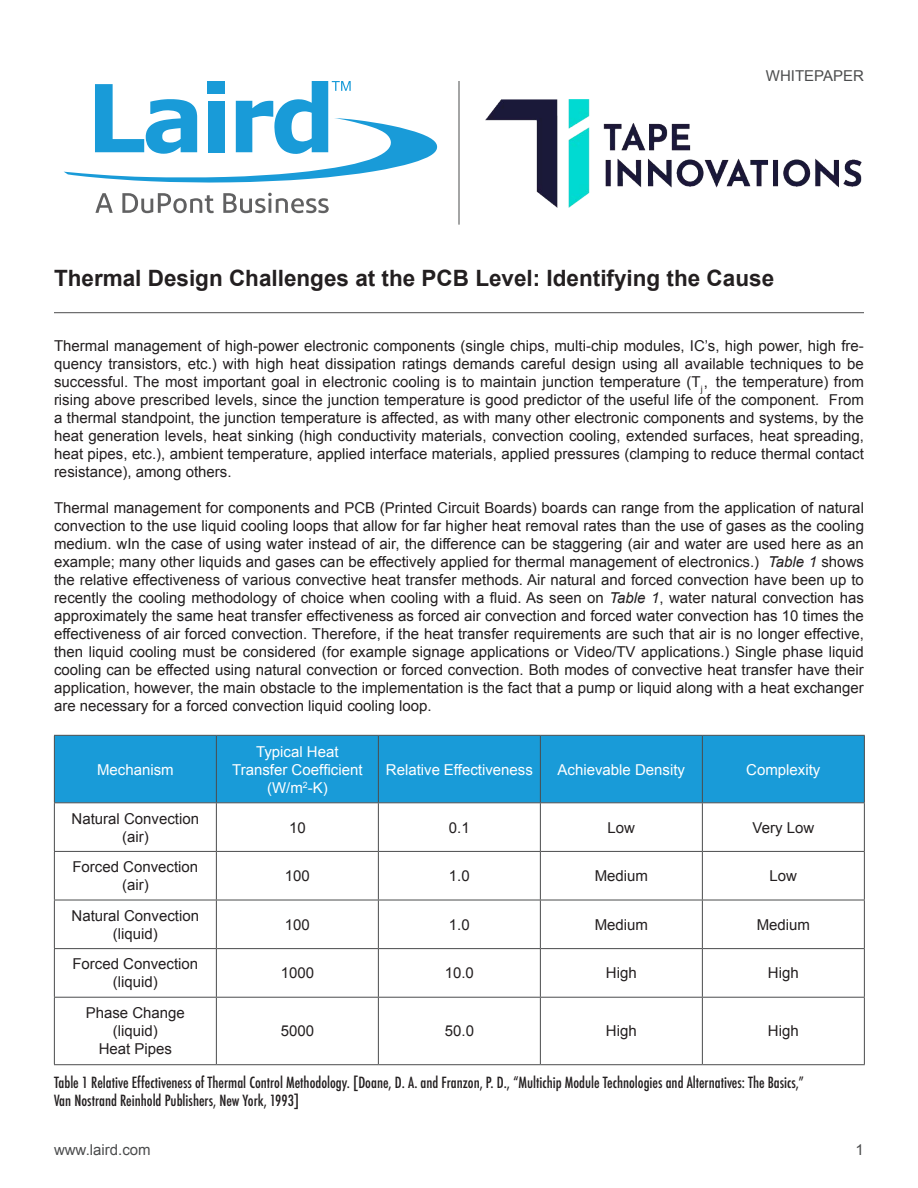
<style>
.page{position:relative;width:918px;height:1188px;background:#fff}
.page>*{position:absolute;margin:0;border:0;box-sizing:border-box;transform-origin:0 0}
.t1{font:700 22.5px "Arial";color:#231f20}
.t2{font:15px/18px "Arial";color:#231f20;text-align:center}
.t3{font:500 condensed 15px "Futura";color:#231f20}
.t4{font:15px/18px "Arial";color:#fff;text-align:center}
.t5{font:15px "Arial";color:#4b4c4d}
.s1{font-style:italic}
</style>
<div class="page">
<hr style="left:54px;top:312px;width:810px;height:1px;background:#4b4c4d">
<svg style="left:64px;top:81px;width:374px;height:102px"></svg>
<svg style="left:95px;top:193px;width:18px;height:20px"></svg>
<svg style="left:122px;top:193px;width:92px;height:20px"></svg>
<svg style="left:223px;top:193px;width:106px;height:20px"></svg>
<div style="left:55px;top:736px;width:809px;height:66px;background:#199bd8"></div>
<svg style="left:55px;top:803px;width:809px;height:261px"></svg>
<hr style="left:54px;top:736px;width:1px;height:66px;background:#4b4c4d">
<hr style="left:54px;top:735px;width:162px;height:1px;background:#4b4c4d">
<hr style="left:378px;top:735px;width:162px;height:1px;background:#4b4c4d">
<hr style="left:216px;top:735px;width:162px;height:1px;background:#4b4c4d">
<hr style="left:540px;top:735px;width:162px;height:1px;background:#4b4c4d">
<hr style="left:864px;top:736px;width:1px;height:66px;background:#4b4c4d">
<hr style="left:702px;top:735px;width:163px;height:1px;background:#4b4c4d">
<hr style="left:378px;top:1064px;width:162px;height:1px;background:#4b4c4d">
<hr style="left:54px;top:803px;width:1px;height:48px;background:#4b4c4d">
<hr style="left:864px;top:803px;width:1px;height:48px;background:#4b4c4d">
<hr style="left:54px;top:852px;width:1px;height:48px;background:#4b4c4d">
<hr style="left:864px;top:852px;width:1px;height:48px;background:#4b4c4d">
<hr style="left:54px;top:900px;width:1px;height:48px;background:#4b4c4d">
<hr style="left:864px;top:900px;width:1px;height:48px;background:#4b4c4d">
<hr style="left:54px;top:949px;width:1px;height:48px;background:#4b4c4d">
<hr style="left:864px;top:949px;width:1px;height:48px;background:#4b4c4d">
<hr style="left:54px;top:998px;width:1px;height:66px;background:#4b4c4d">
<hr style="left:54px;top:1064px;width:162px;height:1px;background:#4b4c4d">
<hr style="left:216px;top:1064px;width:162px;height:1px;background:#4b4c4d">
<hr style="left:540px;top:1064px;width:162px;height:1px;background:#4b4c4d">
<hr style="left:864px;top:998px;width:1px;height:66px;background:#4b4c4d">
<hr style="left:702px;top:1064px;width:163px;height:1px;background:#4b4c4d">
<hr style="left:216px;top:736px;width:1px;height:66px;background:#4b4c4d">
<hr style="left:378px;top:736px;width:1px;height:66px;background:#4b4c4d">
<hr style="left:540px;top:736px;width:1px;height:66px;background:#4b4c4d">
<hr style="left:702px;top:736px;width:1px;height:66px;background:#4b4c4d">
<hr style="left:54px;top:802px;width:162px;height:1px;background:#4b4c4d">
<hr style="left:216px;top:802px;width:162px;height:1px;background:#4b4c4d">
<hr style="left:216px;top:803px;width:1px;height:48px;background:#4b4c4d">
<hr style="left:378px;top:802px;width:162px;height:1px;background:#4b4c4d">
<hr style="left:378px;top:803px;width:1px;height:48px;background:#4b4c4d">
<hr style="left:540px;top:802px;width:162px;height:1px;background:#4b4c4d">
<hr style="left:540px;top:803px;width:1px;height:48px;background:#4b4c4d">
<hr style="left:702px;top:802px;width:163px;height:1px;background:#4b4c4d">
<hr style="left:702px;top:803px;width:1px;height:48px;background:#4b4c4d">
<hr style="left:54px;top:851px;width:162px;height:1px;background:#4b4c4d">
<hr style="left:216px;top:851px;width:162px;height:1px;background:#4b4c4d">
<hr style="left:216px;top:852px;width:1px;height:48px;background:#4b4c4d">
<hr style="left:378px;top:851px;width:162px;height:1px;background:#4b4c4d">
<hr style="left:378px;top:852px;width:1px;height:48px;background:#4b4c4d">
<hr style="left:540px;top:851px;width:162px;height:1px;background:#4b4c4d">
<hr style="left:540px;top:852px;width:1px;height:48px;background:#4b4c4d">
<hr style="left:702px;top:851px;width:163px;height:1px;background:#4b4c4d">
<hr style="left:702px;top:852px;width:1px;height:48px;background:#4b4c4d">
<hr style="left:54px;top:900px;width:162px;height:1px;background:#4b4c4d">
<hr style="left:216px;top:900px;width:162px;height:1px;background:#4b4c4d">
<hr style="left:216px;top:900px;width:1px;height:48px;background:#4b4c4d">
<hr style="left:378px;top:900px;width:162px;height:1px;background:#4b4c4d">
<hr style="left:378px;top:900px;width:1px;height:48px;background:#4b4c4d">
<hr style="left:540px;top:900px;width:162px;height:1px;background:#4b4c4d">
<hr style="left:540px;top:900px;width:1px;height:48px;background:#4b4c4d">
<hr style="left:702px;top:900px;width:163px;height:1px;background:#4b4c4d">
<hr style="left:702px;top:900px;width:1px;height:48px;background:#4b4c4d">
<hr style="left:54px;top:948px;width:162px;height:1px;background:#4b4c4d">
<hr style="left:216px;top:948px;width:162px;height:1px;background:#4b4c4d">
<hr style="left:216px;top:949px;width:1px;height:48px;background:#4b4c4d">
<hr style="left:378px;top:948px;width:162px;height:1px;background:#4b4c4d">
<hr style="left:378px;top:949px;width:1px;height:48px;background:#4b4c4d">
<hr style="left:540px;top:948px;width:162px;height:1px;background:#4b4c4d">
<hr style="left:540px;top:949px;width:1px;height:48px;background:#4b4c4d">
<hr style="left:702px;top:948px;width:163px;height:1px;background:#4b4c4d">
<hr style="left:702px;top:949px;width:1px;height:48px;background:#4b4c4d">
<hr style="left:54px;top:997px;width:162px;height:1px;background:#4b4c4d">
<hr style="left:216px;top:997px;width:162px;height:1px;background:#4b4c4d">
<hr style="left:216px;top:998px;width:1px;height:66px;background:#4b4c4d">
<hr style="left:378px;top:997px;width:162px;height:1px;background:#4b4c4d">
<hr style="left:378px;top:998px;width:1px;height:66px;background:#4b4c4d">
<hr style="left:540px;top:997px;width:162px;height:1px;background:#4b4c4d">
<hr style="left:540px;top:998px;width:1px;height:66px;background:#4b4c4d">
<hr style="left:702px;top:997px;width:163px;height:1px;background:#4b4c4d">
<hr style="left:702px;top:998px;width:1px;height:66px;background:#4b4c4d">
<hr style="left:459px;top:81px;width:1px;height:144px;background:#4b4c4d">
<img style="left:486px;top:99px;width:376px;height:108px">
<p class="t5" style="left:766px;top:66px;width:100px">WHITEPAPER</p>
<p class="t1" style="left:54px;top:263px;width:722px">Thermal Design Challenges at the PCB Level: Identifying the Cause</p>
<p class="t2" style="left:54px;top:337px;width:811px;text-align:justify">Thermal management of high-power electronic components (single chips, multi-chip modules, IC’s, high power, high fre&shy;quency transistors, etc.) with high heat dissipation ratings demands careful design using all available techniques to be successful. The most important goal in electronic cooling is to maintain junction temperature (T<sub>j</sub>, the temperature) from rising above prescribed levels, since the junction temperature is good predictor of the useful life of the component. From a thermal standpoint, the junction temperature is affected, as with many other electronic components and systems, by the heat generation levels, heat sinking (high conductivity materials, convection cooling, extended surfaces, heat spreading, heat pipes, etc.), ambient temperature, applied interface materials, applied pressures (clamping to reduce thermal contact resistance), among others.</p>
<p class="t2" style="left:54px;top:499px;width:812px;text-align:justify">Thermal management for components and PCB (Printed Circuit Boards) boards can range from the application of natural convection to the use liquid cooling loops that allow for far higher heat removal rates than the use of gases as the cooling medium. wIn the case of using water instead of air, the difference can be staggering (air and water are used here as an example; many other liquids and gases can be effectively applied for thermal management of electronics.) <span class="s1">Table 1</span> shows the relative effectiveness of various convective heat transfer methods. Air natural and forced convection have been up to recently the cooling methodology of choice when cooling with a fluid. As seen on <span class="s1">Table 1</span>, water natural convection has approximately the same heat transfer effectiveness as forced air convection and forced water convection has 10 times the effectiveness of air forced convection. Therefore, if the heat transfer requirements are such that air is no longer effective, then liquid cooling must be considered (for example signage applications or Video/TV applications.) Single phase liquid cooling can be effected using natural convection or forced convection. Both modes of convective heat transfer have their application, however, the main obstacle to the implementation is the fact that a pump or liquid along with a heat exchanger are necessary for a forced convection liquid cooling loop.</p>
<p class="t4" style="left:97px;top:760px;width:78px">Mechanism</p>
<p class="t4" style="left:256px;top:742px;width:84px">Typical Heat</p>
<p class="t4" style="left:232px;top:760px;width:132px">Transfer Coefficient (W/m<sup>2</sup>-K)</p>
<p class="t4" style="left:386px;top:760px;width:148px">Relative Effectiveness</p>
<p class="t4" style="left:558px;top:760px;width:129px">Achievable Density</p>
<p class="t4" style="left:746px;top:760px;width:76px">Complexity</p>
<p class="t2" style="left:72px;top:809px;width:129px">Natural Convection (air)</p>
<p class="t2" style="left:289px;top:818px;width:18px">10</p>
<p class="t2" style="left:449px;top:818px;width:22px">0.1</p>
<p class="t2" style="left:608px;top:818px;width:29px">Low</p>
<p class="t2" style="left:753px;top:818px;width:63px">Very Low</p>
<p class="t2" style="left:72px;top:858px;width:127px">Forced Convection (air)</p>
<p class="t2" style="left:285px;top:867px;width:27px">100</p>
<p class="t2" style="left:449px;top:867px;width:22px">1.0</p>
<p class="t2" style="left:595px;top:867px;width:55px">Medium</p>
<p class="t2" style="left:770px;top:867px;width:29px">Low</p>
<p class="t2" style="left:72px;top:907px;width:129px">Natural Convection (liquid)</p>
<p class="t2" style="left:285px;top:916px;width:27px">100</p>
<p class="t2" style="left:449px;top:916px;width:22px">1.0</p>
<p class="t2" style="left:595px;top:916px;width:55px">Medium</p>
<p class="t2" style="left:757px;top:916px;width:55px">Medium</p>
<p class="t2" style="left:72px;top:955px;width:127px">Forced Convection (liquid)</p>
<p class="t2" style="left:281px;top:964px;width:35px">1000</p>
<p class="t2" style="left:445px;top:964px;width:31px">10.0</p>
<p class="t2" style="left:606px;top:964px;width:32px">High</p>
<p class="t2" style="left:768px;top:964px;width:32px">High</p>
<p class="t2" style="left:86px;top:1004px;width:101px">Phase Change (liquid)</p>
<p class="t2" style="left:99px;top:1040px;width:75px">Heat Pipes</p>
<p class="t2" style="left:281px;top:1022px;width:35px">5000</p>
<p class="t2" style="left:445px;top:1022px;width:31px">50.0</p>
<p class="t2" style="left:606px;top:1022px;width:32px">High</p>
<p class="t2" style="left:768px;top:1022px;width:32px">High</p>
<p class="t3" style="left:54px;top:1073px;width:752px">Table 1 Relative Effectiveness of Thermal Control Methodology. [Doane, D. A. and Franzon, P. D., “Multichip Module Technologies and Alternatives: The Basics,”</p>
<p class="t3" style="left:54px;top:1091px;width:247px">Van Nostrand Reinhold Publishers, New York, 1993]</p>
<p class="t5" style="left:54px;top:1140px;width:98px">www.laird.com</p>
<p class="t5" style="left:856px;top:1140px;width:10px">1</p>
</div>
